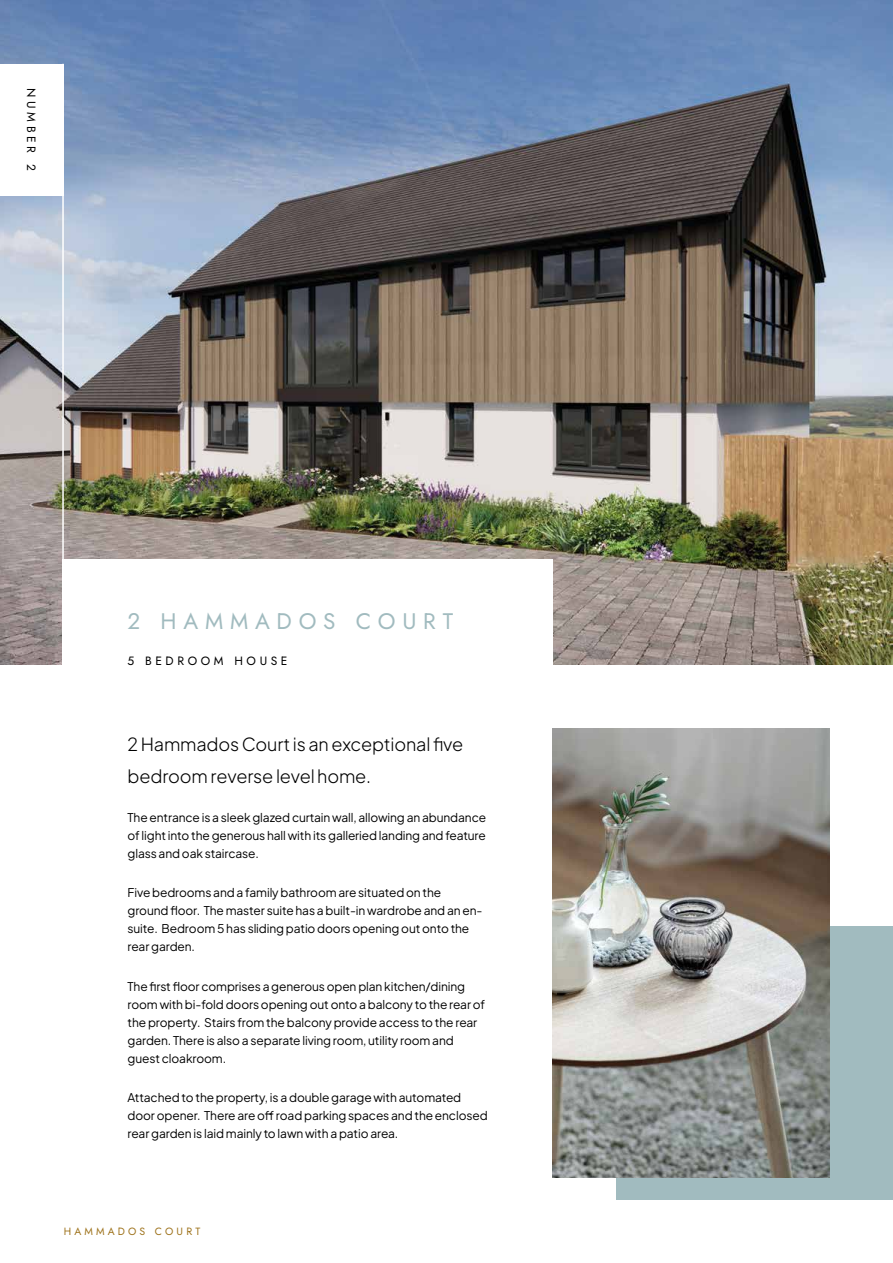
<style>
.page{position:relative;width:893px;height:1263px;background:#fff}
.page>*{position:absolute;margin:0;border:0;box-sizing:border-box;transform-origin:0 0}
.t1{font:22.5px "Jost";letter-spacing:.3em;color:#a1bbbf}
.t2{font:300 18px/31.5px "Plus Jakarta Sans";letter-spacing:-.01em;color:#000}
.t3{font:12px/18px "Plus Jakarta Sans";letter-spacing:-.01em;color:#000}
.t4{font:12px "Jost";letter-spacing:.3em;color:#000}
.t5{font:10.5px "Jost";letter-spacing:.3em;color:#9f741e}
</style>
<div class="page">
<div style="left:617px;top:926px;width:276px;height:273px;background:#a1bbbf"></div>
<img style="left:0;top:0;width:893px;height:664px">
<div style="left:0;top:64px;width:64px;height:131px;background:#fff"></div>
<div style="left:62px;top:559px;width:491px;height:132px;background:#fff"></div>
<hr style="left:62px;top:64px;width:2px;height:600px;background:#fff">
<img style="left:553px;top:729px;width:276px;height:449px">
<p class="t4" style="left:39px;top:88px;width:84px;rotate:90deg">NUMBER 2</p>
<h1 class="t1" style="left:128px;top:606px;width:327px">2 HAMMADOS COURT</h1>
<p class="t4" style="left:128px;top:653px;width:161px">5 BEDROOM HOUSE</p>
<h2 class="t2" style="left:128px;top:727px;width:337px">2 Hammados Court is an exceptional five bedroom reverse level home.</h2>
<p class="t3" style="left:128px;top:807px;width:360px;text-align:justify">The entrance is a sleek glazed curtain wall, allowing an abundance of light into the generous hall with its galleried landing and feature glass and oak staircase.</p>
<p class="t3" style="left:128px;top:882px;width:356px">Five bedrooms and a family bathroom are situated on the ground floor. The master suite has a built-in wardrobe and an en&shy;suite. Bedroom 5 has sliding patio doors opening out onto the rear garden.</p>
<p class="t3" style="left:128px;top:976px;width:359px">The first floor comprises a generous open plan kitchen/dining room with bi-fold doors opening out onto a balcony to the rear of the property. Stairs from the balcony provide access to the rear garden. There is also a separate living room, utility room and guest cloakroom.</p>
<p class="t3" style="left:128px;top:1087px;width:362px">Attached to the property, is a double garage with automated door opener. There are off road parking spaces and the enclosed rear garden is laid mainly to lawn with a patio area.</p>
<p class="t5" style="left:64px;top:1224px;width:138px">HAMMADOS COURT</p>
</div>
